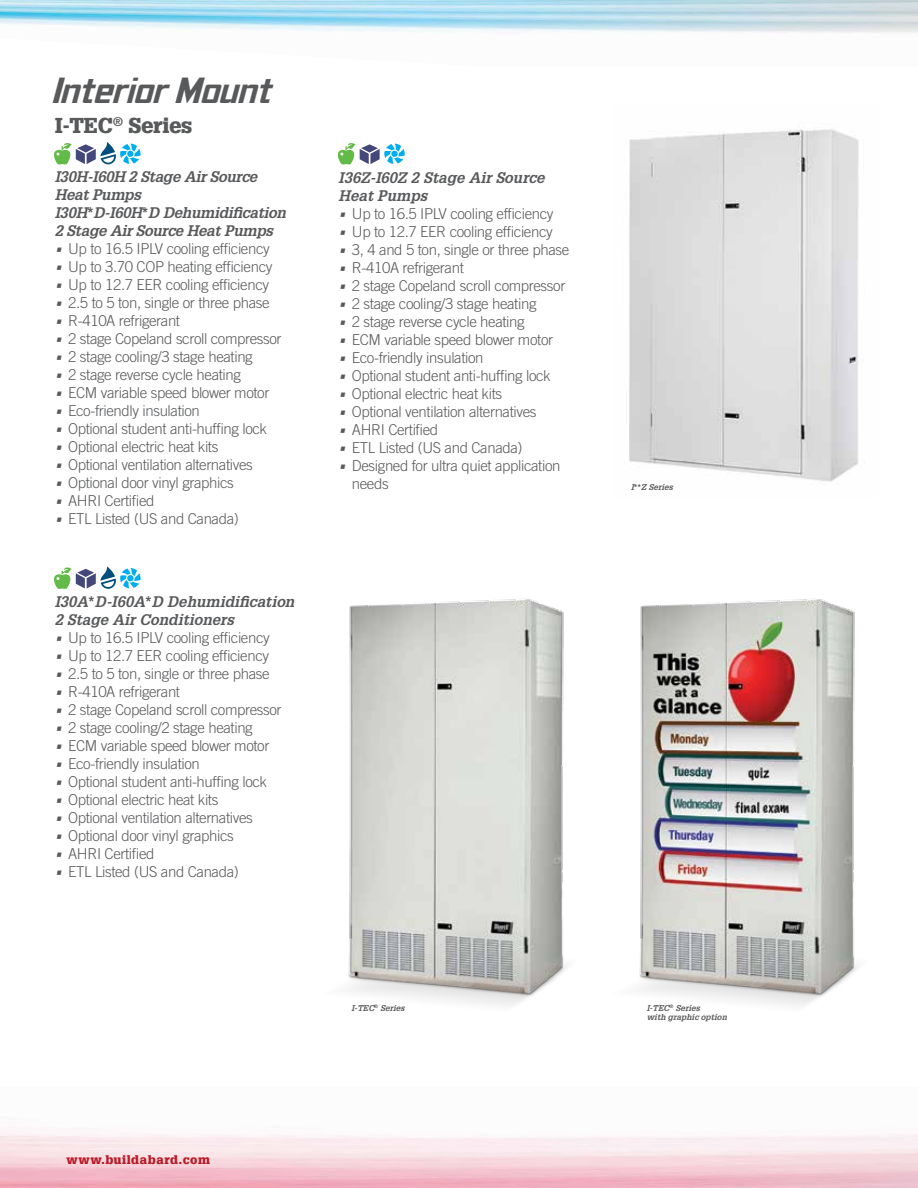
<style>
.page{position:relative;width:918px;height:1188px;background:#fff}
.page>*{position:absolute;margin:0;border:0;box-sizing:border-box;transform-origin:0 0}
.t1{font:italic 33px "CC Elephantmen";letter-spacing:-.035em;color:#58595b}
.t2{font:900 21px "Glypha 75";color:#58595b}
.t3{font:300 15px/18px "Trade Gothic LT Std";letter-spacing:-.025em;color:#58595b}
.t4{font:italic 700 15px/18px "Glypha LT Pro";letter-spacing:-.02em;color:#58595b}
.t5{font:italic 700 15px/18px "Glypha LT Pro";color:#58595b}
.t6{font:900 12px "Glypha 75";letter-spacing:.05em;color:#be1e2d}
.t7{font:italic 700 8.25px/9px "Glypha LT Pro";color:#58595b}
.s1{font-family:"Glypha LT Pro";font-weight:700;font-style:italic;font-size:12px}
</style>
<div class="page">
<img style="left:0;top:0;width:918px;height:33px">
<img style="left:629px;top:129px;width:230px;height:353px">
<svg style="left:337px;top:143px;width:68px;height:22px"></svg>
<svg style="left:54px;top:142px;width:87px;height:23px"></svg>
<svg style="left:54px;top:566px;width:87px;height:23px"></svg>
<img style="left:348px;top:598px;width:220px;height:408px">
<img style="left:639px;top:598px;width:220px;height:408px">
<h1 class="t1" style="left:55px;top:73px;width:222px">Interior Mount</h1>
<h2 class="t2" style="left:55px;top:112px;width:139px">I-TEC<sup>®</sup> Series</h2>
<p class="t4" style="left:55px;top:167px;width:233px">I30H-I60H 2 Stage Air Source<br>Heat Pumps<br>I30H*D-I60H*D Dehumidification<br>2 Stage Air Source Heat Pumps</p>
<p class="t3" style="left:55px;top:239px;width:217px"><span class="s1">•</span> Up to 16.5 IPLV cooling efficiency</p>
<p class="t3" style="left:55px;top:257px;width:219px"><span class="s1">•</span> Up to 3.70 COP heating efficiency</p>
<p class="t3" style="left:55px;top:275px;width:216px"><span class="s1">•</span> Up to 12.7 EER cooling efficiency</p>
<p class="t3" style="left:55px;top:293px;width:216px"><span class="s1">•</span> 2.5 to 5 ton, single or three phase</p>
<p class="t3" style="left:55px;top:311px;width:127px"><span class="s1">•</span> R-410A refrigerant</p>
<p class="t3" style="left:55px;top:329px;width:228px"><span class="s1">•</span> 2 stage Copeland scroll compressor</p>
<p class="t3" style="left:55px;top:347px;width:200px"><span class="s1">•</span> 2 stage cooling/3 stage heating</p>
<p class="t3" style="left:55px;top:365px;width:188px"><span class="s1">•</span> 2 stage reverse cycle heating</p>
<p class="t3" style="left:55px;top:383px;width:216px"><span class="s1">•</span> ECM variable speed blower motor</p>
<p class="t3" style="left:55px;top:401px;width:147px"><span class="s1">•</span> Eco-friendly insulation</p>
<p class="t3" style="left:55px;top:419px;width:214px"><span class="s1">•</span> Optional student anti-huffing lock</p>
<p class="t3" style="left:55px;top:437px;width:165px"><span class="s1">•</span> Optional electric heat kits</p>
<p class="t3" style="left:55px;top:455px;width:200px"><span class="s1">•</span> Optional ventilation alternatives</p>
<p class="t3" style="left:55px;top:473px;width:181px"><span class="s1">•</span> Optional door vinyl graphics</p>
<p class="t3" style="left:55px;top:491px;width:101px"><span class="s1">•</span> AHRI Certified</p>
<p class="t3" style="left:55px;top:509px;width:186px"><span class="s1">•</span> ETL Listed (US and Canada)</p>
<p class="t5" style="left:55px;top:592px;width:241px">I30A*D-I60A*D Dehumidification<br>2 Stage Air Conditioners</p>
<p class="t3" style="left:55px;top:628px;width:217px"><span class="s1">•</span> Up to 16.5 IPLV cooling efficiency</p>
<p class="t3" style="left:55px;top:646px;width:216px"><span class="s1">•</span> Up to 12.7 EER cooling efficiency</p>
<p class="t3" style="left:55px;top:664px;width:216px"><span class="s1">•</span> 2.5 to 5 ton, single or three phase</p>
<p class="t3" style="left:55px;top:682px;width:127px"><span class="s1">•</span> R-410A refrigerant</p>
<p class="t3" style="left:55px;top:700px;width:228px"><span class="s1">•</span> 2 stage Copeland scroll compressor</p>
<p class="t3" style="left:55px;top:718px;width:200px"><span class="s1">•</span> 2 stage cooling/2 stage heating</p>
<p class="t3" style="left:55px;top:736px;width:216px"><span class="s1">•</span> ECM variable speed blower motor</p>
<p class="t3" style="left:55px;top:754px;width:147px"><span class="s1">•</span> Eco-friendly insulation</p>
<p class="t3" style="left:55px;top:772px;width:214px"><span class="s1">•</span> Optional student anti-huffing lock</p>
<p class="t3" style="left:55px;top:790px;width:165px"><span class="s1">•</span> Optional electric heat kits</p>
<p class="t3" style="left:55px;top:808px;width:200px"><span class="s1">•</span> Optional ventilation alternatives</p>
<p class="t3" style="left:55px;top:826px;width:181px"><span class="s1">•</span> Optional door vinyl graphics</p>
<p class="t3" style="left:55px;top:844px;width:101px"><span class="s1">•</span> AHRI Certified</p>
<p class="t3" style="left:55px;top:862px;width:186px"><span class="s1">•</span> ETL Listed (US and Canada)</p>
<p class="t5" style="left:338px;top:168px;width:208px">I36Z-I60Z 2 Stage Air Source<br>Heat Pumps</p>
<p class="t3" style="left:338px;top:204px;width:217px"><span class="s1">•</span> Up to 16.5 IPLV cooling efficiency</p>
<p class="t3" style="left:338px;top:222px;width:216px"><span class="s1">•</span> Up to 12.7 EER cooling efficiency</p>
<p class="t3" style="left:338px;top:240px;width:232px"><span class="s1">•</span> 3, 4 and 5 ton, single or three phase</p>
<p class="t3" style="left:338px;top:258px;width:127px"><span class="s1">•</span> R-410A refrigerant</p>
<p class="t3" style="left:338px;top:276px;width:228px"><span class="s1">•</span> 2 stage Copeland scroll compressor</p>
<p class="t3" style="left:338px;top:294px;width:200px"><span class="s1">•</span> 2 stage cooling/3 stage heating</p>
<p class="t3" style="left:338px;top:312px;width:188px"><span class="s1">•</span> 2 stage reverse cycle heating</p>
<p class="t3" style="left:338px;top:330px;width:216px"><span class="s1">•</span> ECM variable speed blower motor</p>
<p class="t3" style="left:338px;top:348px;width:147px"><span class="s1">•</span> Eco-friendly insulation</p>
<p class="t3" style="left:338px;top:366px;width:214px"><span class="s1">•</span> Optional student anti-huffing lock</p>
<p class="t3" style="left:338px;top:384px;width:165px"><span class="s1">•</span> Optional electric heat kits</p>
<p class="t3" style="left:338px;top:402px;width:200px"><span class="s1">•</span> Optional ventilation alternatives</p>
<p class="t3" style="left:338px;top:420px;width:101px"><span class="s1">•</span> AHRI Certified</p>
<p class="t3" style="left:338px;top:438px;width:186px"><span class="s1">•</span> ETL Listed (US and Canada)</p>
<p class="t3" style="left:352px;top:456px;width:210px;text-indent:-14px"><span class="s1">•</span> Designed for ultra quiet application needs</p>
<p class="t7" style="left:631px;top:483px;width:43px">I**Z Series</p>
<p class="t7" style="left:351px;top:1003px;width:55px">I-TEC<sup>®</sup> Series</p>
<p class="t7" style="left:647px;top:1003px;width:82px">I-TEC<sup>®</sup> Series<br>with graphic option</p>
<p class="t6" style="left:67px;top:1152px;width:145px">www.buildabard.com</p>
</div>
